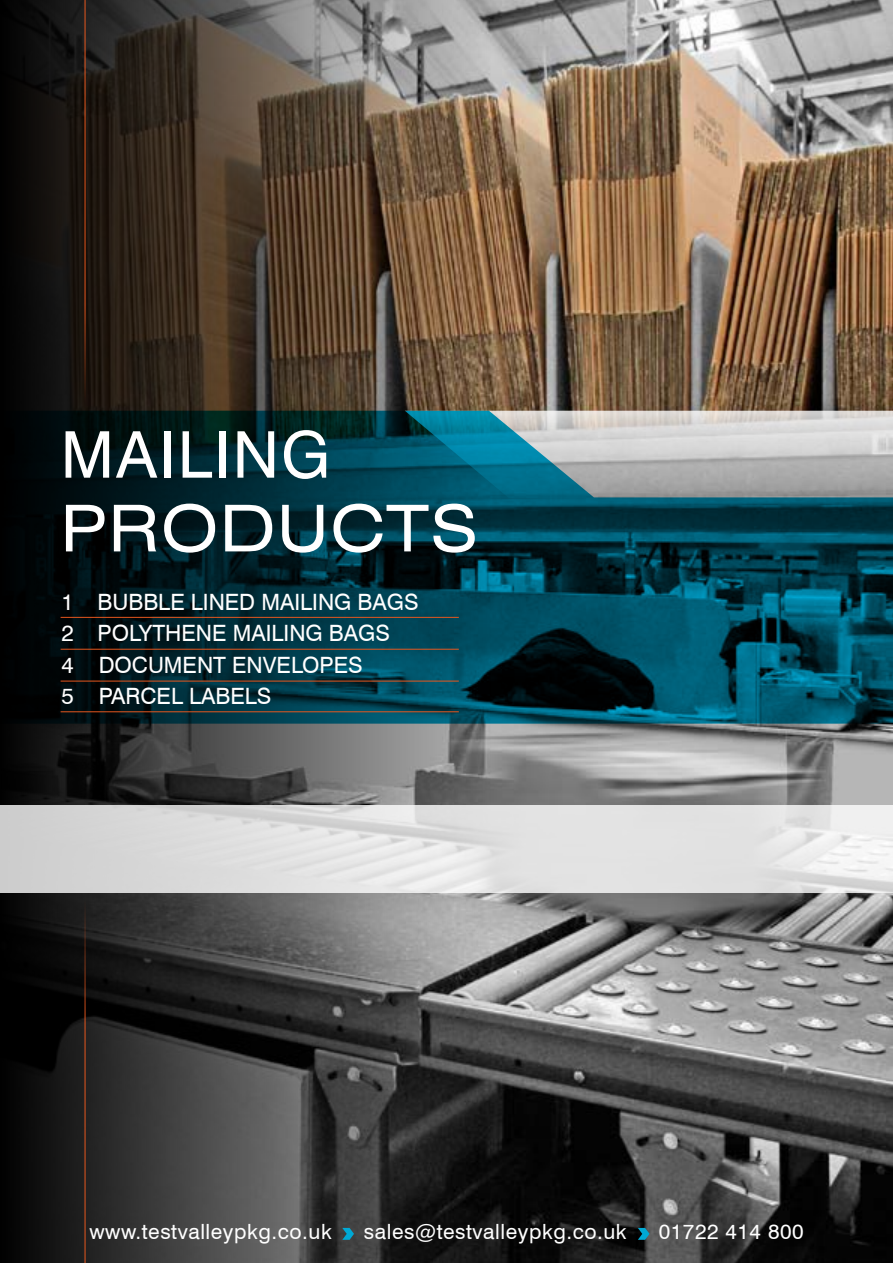
<style>
.page{position:relative;width:893px;height:1263px;background:#fff}
.page>*{position:absolute;margin:0;border:0;box-sizing:border-box;transform-origin:0 0}
.t1{font:expanded 64.5px "Swiss 721 BT";letter-spacing:.03em;color:#fff}
.t2{font:64.5px "Swiss 721 BT";letter-spacing:.03em;color:#fff}
.t3{font:22.5px/31.5px "Swiss 721 BT";color:#fff}
.t4{font:21px "Swiss 721 BT";letter-spacing:.025em;color:#fff}
</style>
<div class="page">
<img style="left:0;top:0;width:893px;height:1263px">
<svg style="left:0;top:806px;width:893px;height:87px;background:#dfdfdf"></svg>
<hr style="left:85px;top:893px;width:1px;height:370px;background:#e6571e">
<hr style="left:85px;top:0;width:1px;height:411px;background:#e6571e">
<svg style="left:0;top:411px;width:893px;height:313px;background:#15424d"></svg>
<hr style="left:61px;top:617px;width:398px;height:1px;background:#e6571e">
<hr style="left:61px;top:649px;width:398px;height:1px;background:#e6571e">
<hr style="left:61px;top:681px;width:398px;height:1px;background:#e6571e">
<hr style="left:61px;top:711px;width:398px;height:1px;background:#e6571e">
<svg style="left:342px;top:1228px;width:12px;height:12px"></svg>
<svg style="left:638px;top:1228px;width:11px;height:12px"></svg>
<h1 class="t2" style="left:61px;top:416px;width:271px">MAILING</h1>
<h1 class="t1" style="left:61px;top:490px;width:419px">PRODUCTS</h1>
<p class="t3" style="left:62px;top:586px;width:358px">1 BUBBLE LINED MAILING BAGS<br>2 POLYTHENE MAILING BAGS<br>4 DOCUMENT ENVELOPES<br>5 PARCEL LABELS</p>
<p class="t4" style="left:89px;top:1219px;width:244px">www.testvalleypkg.co.uk</p>
<p class="t4" style="left:364px;top:1219px;width:264px">sales@testvalleypkg.co.uk</p>
<p class="t4" style="left:659px;top:1219px;width:146px">01722 414 800</p>
</div>
